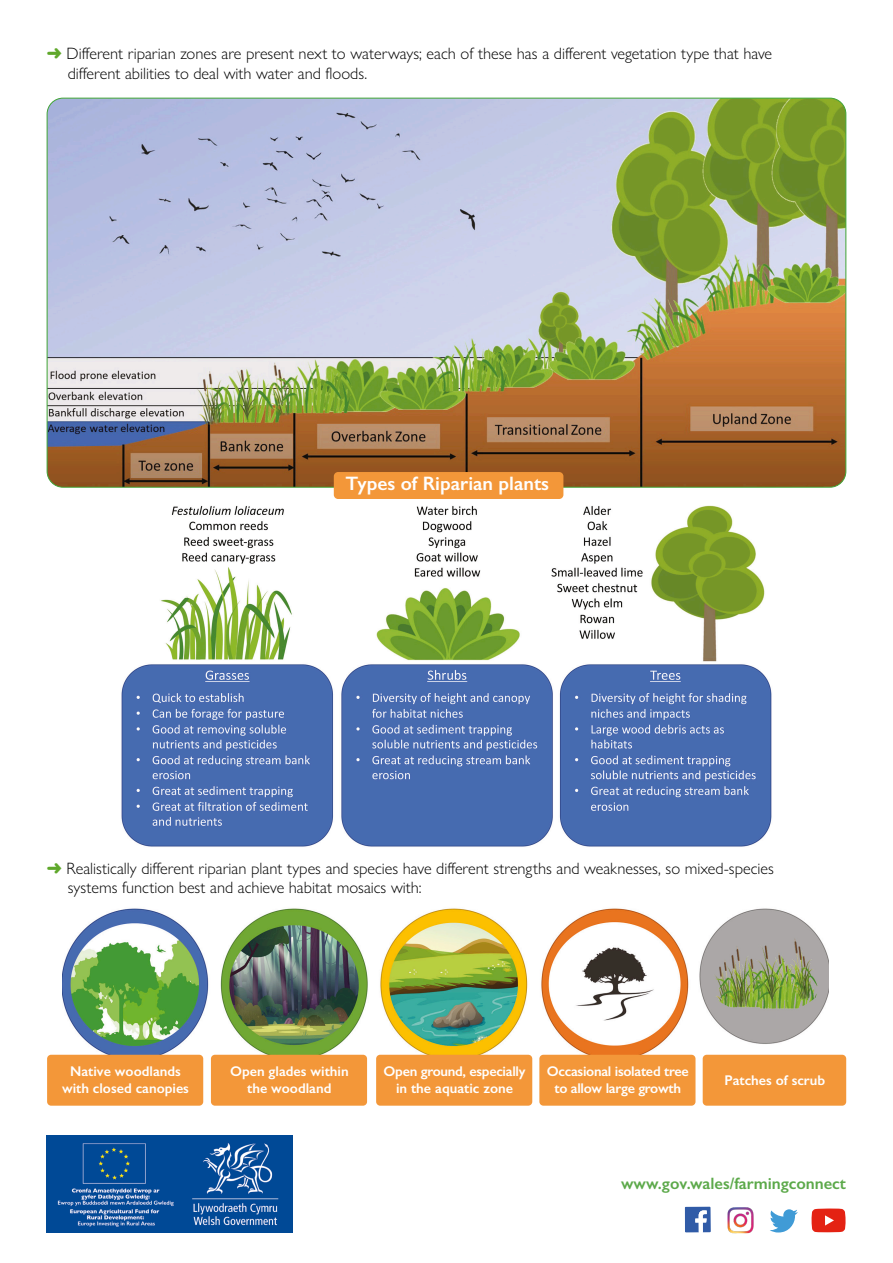
<style>
.page{position:relative;width:893px;height:1263px;background:#fff}
.page>*{position:absolute;margin:0;border:0;box-sizing:border-box;transform-origin:0 0}
.t1{font:600 19.5px "Gill Sans";color:#fff}
.t2{font:300 16.5px/19.8px "Gill Sans Nova";color:#000}
.t3{font:600 16.5px "Gill Sans";color:#5ca94a}
.t4{font:600 14.1px/17px "Gill Sans";letter-spacing:-.02em;color:#fff;text-align:center}
.t5{font:600 14.1px/17px "Gill Sans";color:#fff;text-align:center}
.s1{color:#5fa82b}
</style>
<div class="page">
<img style="left:47px;top:1136px;width:245px;height:97px">
<svg style="left:770px;top:1209px;width:28px;height:23px"></svg>
<svg style="left:685px;top:1206px;width:26px;height:26px"></svg>
<img style="left:727px;top:1207px;width:27px;height:26px">
<svg style="left:811px;top:1208px;width:35px;height:24px"></svg>
<img style="left:47px;top:98px;width:799px;height:389px">
<img style="left:121px;top:489px;width:651px;height:358px">
<div style="left:334px;top:472px;width:229px;height:27px;background:#f39739;border-radius:4px"></div>
<img style="left:63px;top:908px;width:765px;height:163px">
<div style="left:47px;top:1055px;width:156px;height:51px;background:#f39739;border-radius:4px"></div>
<div style="left:211px;top:1055px;width:156px;height:51px;background:#f39739;border-radius:4px"></div>
<div style="left:376px;top:1055px;width:156px;height:51px;background:#f39739;border-radius:4px"></div>
<div style="left:539px;top:1055px;width:156px;height:51px;background:#f39739;border-radius:4px"></div>
<div style="left:703px;top:1055px;width:143px;height:51px;background:#f39739;border-radius:4px"></div>
<p class="t2" style="left:68px;top:44px;width:706px;text-indent:-21px"><span class="s1">➜</span> Different riparian zones are present next to waterways; each of these has a different vegetation type that have different abilities to deal with water and floods.</p>
<p class="t1" style="left:345px;top:472px;width:205px">Types of Riparian plants</p>
<p class="t2" style="left:68px;top:858px;width:708px;text-indent:-21px"><span class="s1">➜</span> Realistically different riparian plant types and species have different strengths and weaknesses, so mixed-species systems function best and achieve habitat mosaics with:</p>
<p class="t5" style="left:62px;top:1063px;width:129px">Native woodlands with closed canopies</p>
<p class="t5" style="left:230px;top:1063px;width:120px">Open glades within the woodland</p>
<p class="t4" style="left:384px;top:1063px;width:144px">Open ground, especially in the aquatic zone</p>
<p class="t4" style="left:547px;top:1063px;width:143px">Occasional isolated tree to allow large growth</p>
<p class="t5" style="left:724px;top:1071px;width:102px">Patches of scrub</p>
<p class="t3" style="left:621px;top:1174px;width:226px">www.gov.wales/farmingconnect</p>
</div>
